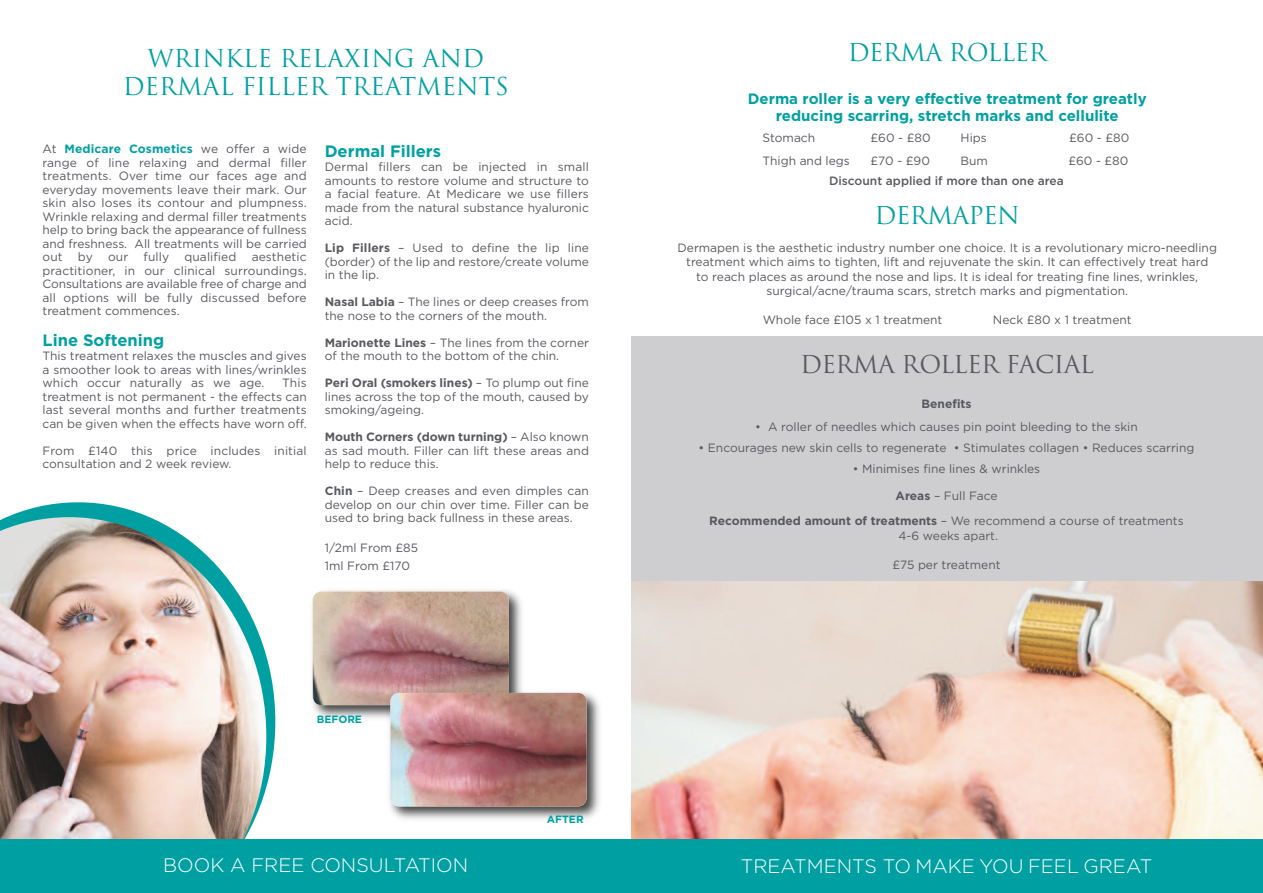
<style>
.page{position:relative;width:1263px;height:893px;background:#fff}
.page>*{position:absolute;margin:0;border:0;box-sizing:border-box;transform-origin:0 0}
.t1{font:24px/28.8px "Trajan";color:#00a0a2;text-align:center}
.t2{font:24px "Trajan";letter-spacing:-.025em;color:#00a0a2}
.t3{font:24px "Trajan";letter-spacing:-.025em;color:#595a5f}
.t4{font:300 19.5px "Gotham";color:#fff}
.t5{font:700 16.5px "Gotham";color:#00a0a2}
.t6{font:700 15px/16.5px "Gotham";color:#00a0a2;text-align:center}
.t7{font:12px/13.5px "Gotham";color:#595a5f;text-align:justify}
.t8{font:500 12px "Gotham";color:#595a5f}
.t9{font:700 12px "Gotham";color:#595a5f}
.t10{font:700 10.5px "Gotham";color:#00a0a2}
.s1{font-weight:700;color:#00a0a2}
.s2{font-weight:700}
</style>
<div class="page">
<svg style="left:7px;top:502px;width:268px;height:286px"></svg>
<img style="left:0;top:517px;width:266px;height:322px">
<img style="left:312px;top:590px;width:210px;height:128px">
<img style="left:313px;top:592px;width:196px;height:113px;border-radius:9px">
<img style="left:384px;top:686px;width:216px;height:134px">
<img style="left:390px;top:693px;width:197px;height:113px;border-radius:9px">
<img style="left:631px;top:581px;width:632px;height:258px">
<div style="left:631px;top:336px;width:632px;height:245px;background:#ceced0"></div>
<div style="left:0;top:839px;width:1263px;height:54px;background:#00a0a2"></div>
<h1 class="t1" style="left:123px;top:44px;width:387px">WRINKLE RELAXING AND<br>DERMAL FILLER TREATMENTS</h1>
<p class="t7" style="left:43px;top:143px;width:266px">At <span class="s1">Medicare Cosmetics</span> we offer a wide range of line relaxing and dermal filler treatments. Over time our faces age and everyday movements leave their mark. Our skin also loses its contour and plumpness.<br>Wrinkle relaxing and dermal filler treatments help to bring back the appearance of fullness and freshness. All treatments will be carried out</p>
<p class="t7" style="left:78px;top:251px;width:16px">by</p>
<p class="t7" style="left:108px;top:251px;width:22px">our</p>
<p class="t7" style="left:143px;top:251px;width:27px">fully</p>
<p class="t7" style="left:184px;top:251px;width:54px">qualified</p>
<p class="t7" style="left:43px;top:251px;width:266px;text-indent:209px">aesthetic practitioner, in our clinical surroundings.<br>Consultations are available free of charge and all options will be fully discussed before treatment commences.</p>
<h3 class="t5" style="left:43px;top:334px;width:123px">Line Softening</h3>
<p class="t7" style="left:43px;top:350px;width:266px">This treatment relaxes the muscles and gives a smoother look to areas with lines/wrinkles which occur naturally as we age.</p>
<p class="t7" style="left:43px;top:377px;width:266px;text-indent:240px">This treatment is not permanent - the effects can last several months and further treatments can be given when the effects have worn off.</p>
<p class="t7" style="left:43px;top:445px;width:266px">From £140 this price includes initial consultation and 2 week review.</p>
<h3 class="t5" style="left:325px;top:145px;width:118px">dermal Fillers</h3>
<p class="t7" style="left:325px;top:161px;width:266px">Dermal fillers can be injected in small amounts to restore volume and structure to a facial feature. At Medicare we use fillers made from the natural substance hyaluronic acid.</p>
<p class="t7" style="left:325px;top:242px;width:266px"><span class="s2">Lip Fillers</span> – Used to define the lip line (border) of the lip and restore/create volume in the lip.</p>
<p class="t7" style="left:325px;top:296px;width:266px"><span class="s2">Nasal Labia</span> – The lines or deep creases from the nose to the corners of the mouth.</p>
<p class="t7" style="left:325px;top:337px;width:266px"><span class="s2">Marionette Lines</span> – The lines from the corner of the mouth to the bottom of the chin.</p>
<p class="t7" style="left:325px;top:377px;width:266px"><span class="s2">Peri oral (smokers lines)</span> – To plump out fine lines across the top of the mouth, caused by smoking/ageing.</p>
<p class="t7" style="left:325px;top:431px;width:266px"><span class="s2">Mouth Corners (down turning)</span> – Also known as sad mouth. Filler can lift these areas and help to reduce this.</p>
<p class="t7" style="left:325px;top:485px;width:266px"><span class="s2">Chin</span> – Deep creases and even dimples can develop on our chin over time. Filler can be used to bring back fullness in these areas.</p>
<p class="t7" style="left:325px;top:540px;width:95px;line-height:18px">1/2ml From £85<br>1ml From £170</p>
<p class="t10" style="left:317px;top:715px;width:47px">BEFoRE</p>
<p class="t10" style="left:547px;top:816px;width:38px">AFTER</p>
<h1 class="t2" style="left:848px;top:38px;width:201px">DERMA ROLLER</h1>
<p class="t6" style="left:748px;top:92px;width:400px">derma roller is a very effective treatment for greatly reducing scarring, stretch marks and cellulite</p>
<p class="t7" style="left:762px;top:132px;width:54px">Stomach</p>
<p class="t7" style="left:870px;top:132px;width:62px">£60 - £80</p>
<p class="t7" style="left:762px;top:155px;width:89px">Thigh and legs</p>
<p class="t7" style="left:870px;top:155px;width:61px">£70 - £90</p>
<p class="t7" style="left:960px;top:132px;width:28px">Hips</p>
<p class="t7" style="left:1069px;top:132px;width:62px">£60 - £80</p>
<p class="t7" style="left:960px;top:155px;width:29px">Bum</p>
<p class="t7" style="left:1068px;top:155px;width:62px">£60 - £80</p>
<p class="t8" style="left:829px;top:176px;width:236px">Discount applied if more than one area</p>
<h1 class="t2" style="left:875px;top:202px;width:147px">DERMAPEN</h1>
<p class="t7" style="left:677px;top:241px;width:541px;line-height:14.4px;text-align:center">Dermapen is the aesthetic industry number one choice. It is a revolutionary micro-needling treatment which aims to tighten, lift and rejuvenate the skin. It can effectively treat hard<br>to reach places as around the nose and lips. It is ideal for treating fine lines, wrinkles, surgical/acne/trauma scars, stretch marks and pigmentation.</p>
<p class="t7" style="left:763px;top:314px;width:181px">Whole face £105 x 1 treatment</p>
<p class="t7" style="left:993px;top:314px;width:140px">Neck £80 x 1 treatment</p>
<h1 class="t3" style="left:800px;top:351px;width:295px">DERMA ROLLER FACIAL</h1>
<p class="t9" style="left:921px;top:400px;width:52px">Benefits</p>
<p class="t7" style="left:755px;top:421px;width:384px">• A roller of needles which causes pin point bleeding to the skin</p>
<p class="t7" style="left:699px;top:442px;width:497px">• Encourages new skin cells to regenerate • Stimulates collagen • Reduces scarring</p>
<p class="t7" style="left:853px;top:463px;width:189px">• Minimises fine lines &amp; wrinkles</p>
<p class="t7" style="left:709px;top:483px;width:476px;line-height:25.8px;text-align:center"><span class="s2">Areas</span> – Full Face<br><span class="s2">Recommended amount of treatments</span> – We recommend a course of treatments</p>
<p class="t7" style="left:898px;top:530px;width:101px">4-6 weeks apart.</p>
<p class="t7" style="left:892px;top:559px;width:110px">£75 per treatment</p>
<h2 class="t4" style="left:163px;top:859px;width:307px">BOOK A FREE CONSULTATION</h2>
<h2 class="t4" style="left:741px;top:859px;width:413px">TREATMENTS TO MAKE YOU FEEL GREAT</h2>
</div>
